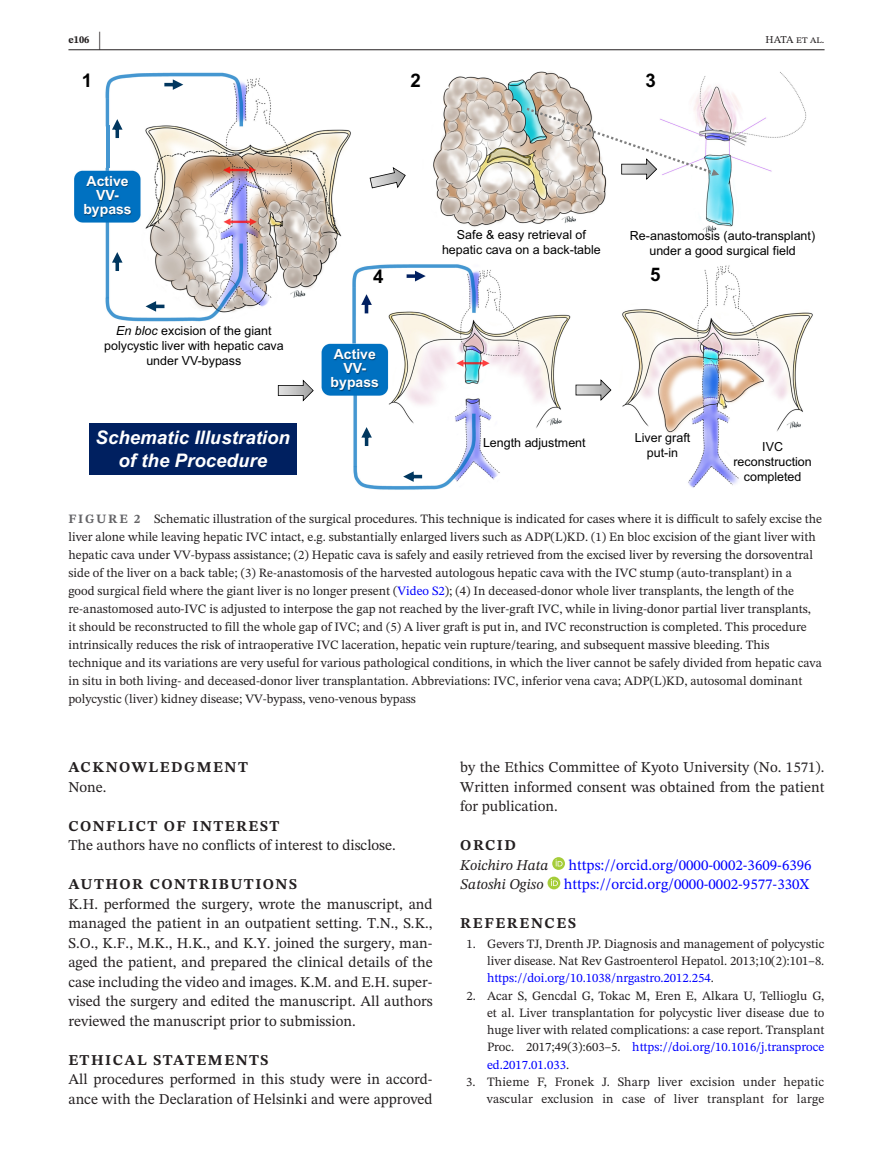
<style>
.page{position:relative;width:893px;height:1174px;background:#fff}
.page>*{position:absolute;margin:0;border:0;box-sizing:border-box;transform-origin:0 0}
.t1{font:italic 700 18.75px/22.5px "Arial";color:#fff;text-align:center}
.t2{font:700 18.75px "Arial";color:#000}
.t3{font:15px/19.5px "STIX Two Text";color:#231f20;text-align:justify}
.t4{font:700 15px "STIX Two Text";letter-spacing:.1em;color:#231f20}
.t5{font:15px "STIX Two Text";color:#00f}
.t6{font:italic 15px "STIX Two Text";color:#231f20}
.t7{font:700 14.1px/14.1px "Arial";color:#fff;text-align:center}
.t8{font:12.75px/18px "STIX Two Text";color:#231f20;text-align:justify}
.t9{font:12.45px/15px "Arial";color:#000;text-align:center}
.t10{font:10.5px "STIX Two Text";color:#231f20}
.t11{font:700 10.5px "STIX Two Text";color:#231f20}
.s1{font-size:21px}
.s2{font-style:italic}
.s3{font-weight:700;color:#636366}
.s4{color:#00f}
</style>
<div class="page">
<hr style="left:68px;top:49px;width:756px;height:1px;background:#231f20">
<svg style="left:552px;top:857px;width:13px;height:13px"></svg>
<svg style="left:556px;top:859px;width:7px;height:7px"></svg>
<div style="left:548px;top:876px;width:12px;height:13px;background:#a5cd39;border-radius:50%"></div>
<svg style="left:551px;top:879px;width:7px;height:7px"></svg>
<img style="left:74px;top:71px;width:739px;height:419px">
<svg style="left:527px;top:108px;width:192px;height:72px"></svg>
<svg style="left:278px;top:379px;width:36px;height:22px"></svg>
<svg style="left:146px;top:301px;width:18px;height:11px"></svg>
<svg style="left:112px;top:252px;width:11px;height:19px"></svg>
<svg style="left:164px;top:79px;width:19px;height:11px"></svg>
<svg style="left:112px;top:119px;width:11px;height:19px"></svg>
<svg style="left:370px;top:167px;width:36px;height:21px"></svg>
<svg style="left:403px;top:471px;width:19px;height:11px"></svg>
<svg style="left:361px;top:427px;width:11px;height:19px"></svg>
<svg style="left:576px;top:379px;width:35px;height:22px"></svg>
<div style="left:89px;top:423px;width:208px;height:51px;background:#002060"></div>
<hr style="left:106px;top:126px;width:3px;height:42px;background:#4597d1">
<p class="t11" style="left:68px;top:32px;width:34px">e106 <span class="s1">|</span></p>
<p class="t10" style="left:765px;top:32px;width:60px">HATA et al.</p>
<h1 class="t2" style="left:82px;top:68px;width:12px">1</h1>
<h1 class="t2" style="left:411px;top:68px;width:12px">2</h1>
<h1 class="t2" style="left:645px;top:68px;width:12px">3</h1>
<p class="t7" style="left:83px;top:174px;width:50px">Active<br>VV&shy;bypass</p>
<p class="t9" style="left:104px;top:323px;width:181px"><span class="s2">En bloc</span> excision of the giant polycystic liver with hepatic cava under VV-bypass</p>
<h1 class="t1" style="left:96px;top:427px;width:196px">Schematic Illustration of the Procedure</h1>
<p class="t9" style="left:442px;top:227px;width:160px">Safe &amp; easy retrieval of hepatic cava on a back-table</p>
<p class="t9" style="left:630px;top:228px;width:187px">Re-anastomosis (auto-transplant) under a good surgical field</p>
<h1 class="t2" style="left:373px;top:264px;width:12px">4</h1>
<h1 class="t2" style="left:650px;top:262px;width:12px">5</h1>
<p class="t7" style="left:331px;top:347px;width:50px">Active<br>VV&shy;bypass</p>
<p class="t9" style="left:483px;top:435px;width:104px">Length adjustment</p>
<p class="t9" style="left:635px;top:431px;width:57px">Liver graft put-in</p>
<p class="t9" style="left:733px;top:439px;width:80px">IVC reconstruction completed</p>
<p class="t8" style="left:68px;top:509px;width:755px;text-align:left"><span class="s3">FIGURE 2</span> Schematic illustration of the surgical procedures. This technique is indicated for cases where it is difficult to safely excise the liver alone while leaving hepatic IVC intact, e.g. substantially enlarged livers such as ADP(L)KD. (1) En bloc excision of the giant liver with hepatic cava under VV-bypass assistance; (2) Hepatic cava is safely and easily retrieved from the excised liver by reversing the dorsoventral side of the liver on a back table; (3) Re-anastomosis of the harvested autologous hepatic cava with the IVC stump (auto-transplant) in a<br>good surgical field where the giant liver is no longer present (<span class="s4">Video S2</span>); (4) In deceased-donor whole liver transplants, the length of the re-anastomosed auto-IVC is adjusted to interpose the gap not reached by the liver-graft IVC, while in living-donor partial liver transplants,<br>it should be reconstructed to fill the whole gap of IVC; and (5) A liver graft is put in, and IVC reconstruction is completed. This procedure intrinsically reduces the risk of intraoperative IVC laceration, hepatic vein rupture/tearing, and subsequent massive bleeding. This technique and its variations are very useful for various pathological conditions, in which the liver cannot be safely divided from hepatic cava in situ in both living- and deceased-donor liver transplantation. Abbreviations: IVC, inferior vena cava; ADP(L)KD, autosomal dominant polycystic (liver) kidney disease; VV-bypass, veno-venous bypass</p>
<p class="t4" style="left:68px;top:756px;width:181px">ACKNOWLEDGMENT</p>
<p class="t3" style="left:68px;top:777px;width:40px">None.</p>
<p class="t4" style="left:68px;top:815px;width:212px">CONFLICT OF INTEREST</p>
<p class="t3" style="left:68px;top:835px;width:329px">The authors have no conflicts of interest to disclose.</p>
<p class="t4" style="left:68px;top:873px;width:230px">AUTHOR CONTRIBUTIONS</p>
<p class="t3" style="left:68px;top:894px;width:366px">K.H. performed the surgery, wrote the manuscript, and managed the patient in an outpatient setting. T.N., S.K., S.O., K.F., M.K., H.K., and K.Y. joined the surgery, man&shy;aged the patient, and prepared the clinical details of the case including the video and images. K.M. and E.H. super&shy;vised the surgery and edited the manuscript. All authors reviewed the manuscript prior to submission.</p>
<p class="t4" style="left:68px;top:1049px;width:202px">ETHICAL STATEMENTS</p>
<p class="t3" style="left:68px;top:1069px;width:366px">All procedures performed in this study were in accord&shy;ance with the Declaration of Helsinki and were approved</p>
<p class="t3" style="left:460px;top:757px;width:366px">by the Ethics Committee of Kyoto University (No. 1571).<br>Written informed consent was obtained from the patient for publication.</p>
<p class="t4" style="left:460px;top:834px;width:57px">ORCID</p>
<p class="t6" style="left:460px;top:854px;width:90px">Koichiro Hata</p>
<p class="t5" style="left:568px;top:854px;width:245px">https://orcid.org/0000-0002-3609-6396</p>
<p class="t6" style="left:460px;top:873px;width:85px">Satoshi Ogiso</p>
<p class="t5" style="left:564px;top:873px;width:247px">https://orcid.org/0000-0002-9577-330X</p>
<p class="t4" style="left:460px;top:912px;width:117px">REFERENCES</p>
<p class="t8" style="left:487px;top:935px;width:339px;line-height:17.2px;text-indent:-20px">1. Gevers TJ, Drenth JP. Diagnosis and management of polycystic liver disease. Nat Rev Gastroenterol Hepatol. 2013;10(2):101–8. <span class="s4">https://doi.org/10.1038/nrgastro.2012.254</span>.</p>
<p class="t8" style="left:487px;top:986px;width:339px;line-height:17.2px;text-indent:-20px">2. Acar S, Gencdal G, Tokac M, Eren E, Alkara U, Tellioglu G, et al. Liver transplantation for polycystic liver disease due to huge liver with related complications: a case report. Transplant Proc. 2017;49(3):603–5. <span class="s4">https://doi.org/10.1016/j.transproce ed.2017.01.033</span>.</p>
<p class="t8" style="left:466px;top:1073px;width:360px;line-height:17.2px;text-align:right">3. Thieme F, Fronek J. Sharp liver excision under hepatic vascular exclusion in case of liver transplant for large</p>
</div>
